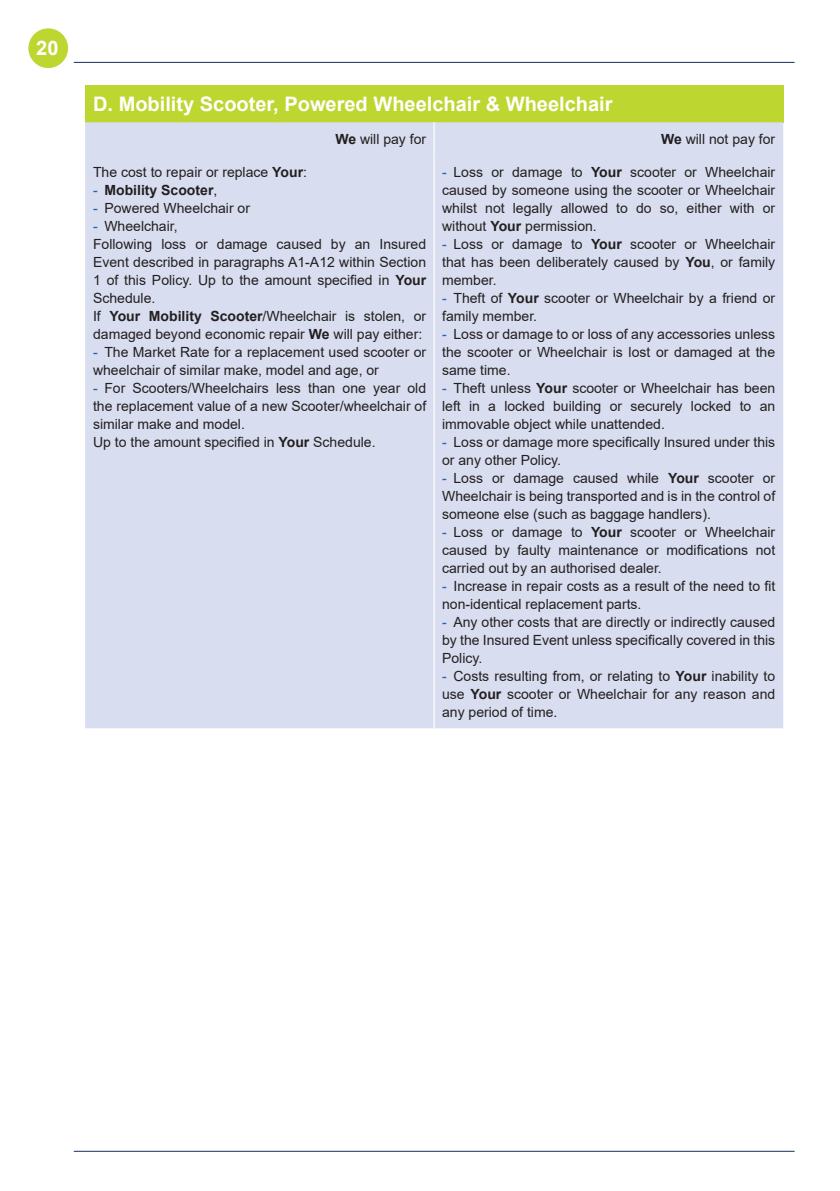
<style>
.page{position:relative;width:840px;height:1191px;background:#fff}
.page>*{position:absolute;margin:0;border:0;box-sizing:border-box;transform-origin:0 0}
.t1{font:700 20px "Arial";color:#fff}
.t2{font:14px/18px "Arial";color:#231f20;text-align:justify}
.t3{font:700 14px "Arial";color:#231f20}
.s1{font-weight:700}
.s2{font-weight:400;color:#2362af}
.s3{font-weight:400}
.s4{color:#2362af}
</style>
<div class="page">
<div style="left:28px;top:28px;width:40px;height:40px;background:#bed630;border-radius:50%"></div>
<hr style="left:74px;top:62px;width:720px;height:1px;background:#14315b">
<hr style="left:74px;top:1151px;width:720px;height:1px;background:#14315b">
<div style="left:85px;top:85px;width:697px;height:37px;background:#bed630"></div>
<div style="left:85px;top:122px;width:697px;height:606px;background:#d8ddef"></div>
<hr style="left:433px;top:122px;width:2px;height:33px;background:#f1f3f9">
<hr style="left:433px;top:155px;width:2px;height:573px;background:#f1f3f9">
<h1 class="t1" style="left:36px;top:34px;width:24px">20</h1>
<h1 class="t1" style="left:93px;top:90px;width:521px">D. Mobility Scooter, Powered Wheelchair &amp; Wheelchair</h1>
<p class="t2" style="left:335px;top:130px;width:92px"><span class="s1">We</span> will pay for</p>
<p class="t2" style="left:660px;top:130px;width:116px"><span class="s1">We</span> will not pay for</p>
<p class="t2" style="left:93px;top:163px;width:215px">The cost to repair or replace <span class="s1">Your</span>:</p>
<p class="t3" style="left:93px;top:180px;width:126px"><span class="s2">-</span> Mobility Scooter<span class="s3">,</span></p>
<p class="t2" style="left:93px;top:199px;width:158px"><span class="s4">-</span> Powered Wheelchair or</p>
<p class="t2" style="left:93px;top:217px;width:334px;text-align:left"><span class="s4">-</span> Wheelchair,<br>Following loss or damage caused by an Insured Event described in paragraphs A1-A12 within Section 1 of this Policy. Up to the amount specified in <span class="s1">Your </span>Schedule.<br>If <span class="s1">Your Mobility Scooter</span>/Wheelchair is stolen, or damaged beyond economic repair <span class="s1">We</span> will pay either:</p>
<p class="t2" style="left:93px;top:343px;width:334px"><span class="s4">-</span> The Market Rate for a replacement used scooter or wheelchair of similar make, model and age, or</p>
<p class="t2" style="left:93px;top:379px;width:334px;text-align:left"><span class="s4">-</span> For Scooters/Wheelchairs less than one year old the replacement value of a new Scooter/wheelchair of similar make and model.<br>Up to the amount specified in <span class="s1">Your</span> Schedule.</p>
<p class="t2" style="left:442px;top:163px;width:334px"><span class="s4">-</span> Loss or damage to <span class="s1">Your</span> scooter or Wheelchair caused by someone using the scooter or Wheelchair whilst not legally allowed to do so, either with or without <span class="s1">Your</span> permission.</p>
<p class="t2" style="left:442px;top:235px;width:334px"><span class="s4">-</span> Loss or damage to <span class="s1">Your</span> scooter or Wheelchair that has been deliberately caused by <span class="s1">You</span>, or family member.</p>
<p class="t2" style="left:442px;top:289px;width:334px"><span class="s4">-</span> Theft of <span class="s1">Your</span> scooter or Wheelchair by a friend or family member.</p>
<p class="t2" style="left:442px;top:325px;width:334px"><span class="s4">-</span> Loss or damage to or loss of any accessories unless the scooter or Wheelchair is lost or damaged at the same time.</p>
<p class="t2" style="left:442px;top:379px;width:334px"><span class="s4">-</span> Theft unless <span class="s1">Your</span> scooter or Wheelchair has been left in a locked building or securely locked to an immovable object while unattended.</p>
<p class="t2" style="left:442px;top:433px;width:334px"><span class="s4">-</span> Loss or damage more specifically Insured under this or any other Policy.</p>
<p class="t2" style="left:442px;top:469px;width:334px"><span class="s4">-</span> Loss or damage caused while <span class="s1">Your</span> scooter or Wheelchair is being transported and is in the control of someone else (such as baggage handlers).</p>
<p class="t2" style="left:442px;top:523px;width:334px"><span class="s4">-</span> Loss or damage to <span class="s1">Your</span> scooter or Wheelchair caused by faulty maintenance or modifications not carried out by an authorised dealer.</p>
<p class="t2" style="left:442px;top:577px;width:334px"><span class="s4">-</span> Increase in repair costs as a result of the need to fit non-identical replacement parts.</p>
<p class="t2" style="left:442px;top:613px;width:334px"><span class="s4">-</span> Any other costs that are directly or indirectly caused by the Insured Event unless specifically covered in this Policy.</p>
<p class="t2" style="left:442px;top:667px;width:334px"><span class="s4">-</span> Costs resulting from, or relating to <span class="s1">Your</span> inability to use <span class="s1">Your</span> scooter or Wheelchair for any reason and any period of time.</p>
</div>
